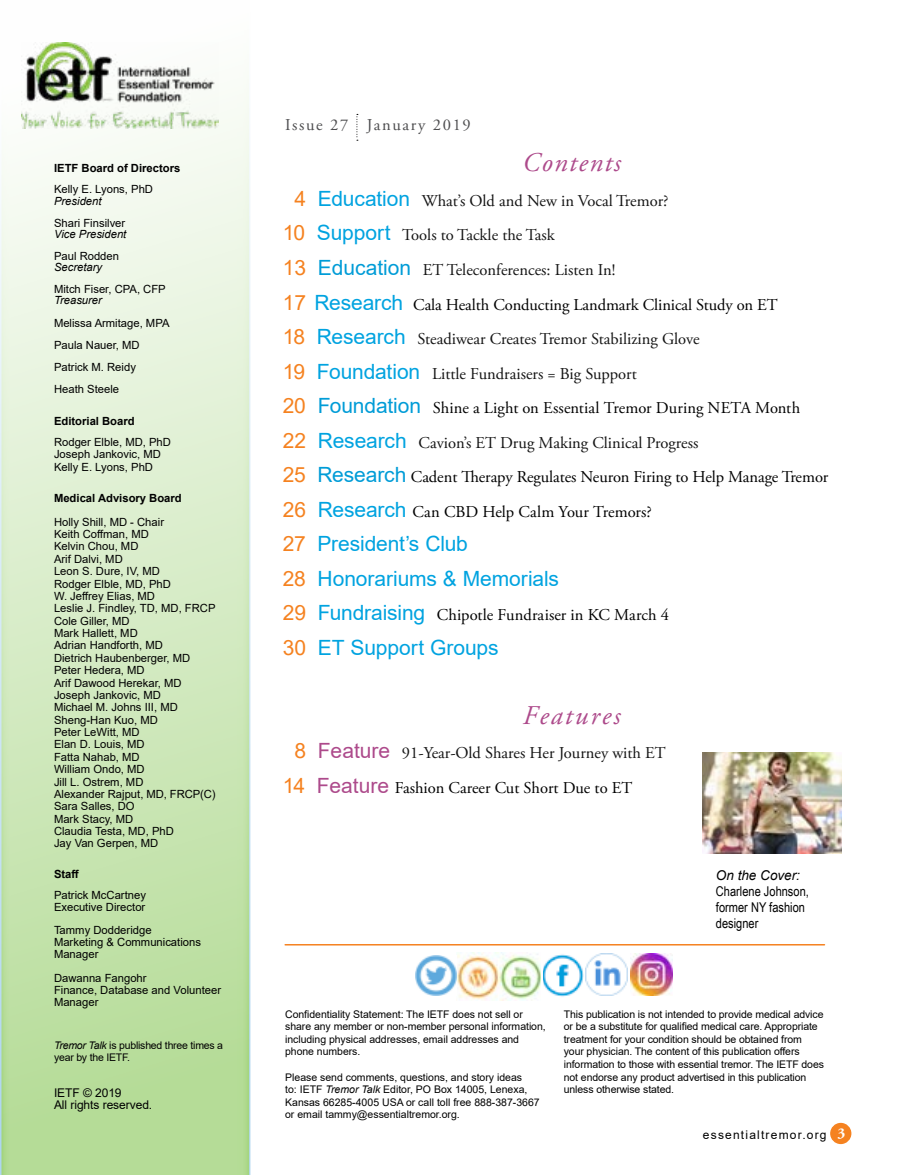
<style>
.page{position:relative;width:905px;height:1175px;background:#fff}
.page>*{position:absolute;margin:0;border:0;box-sizing:border-box;transform-origin:0 0}
.t1{font:italic 27px "Adobe Garamond Pro";letter-spacing:.07em;color:#ad4a8b}
.t2{font:21px/34.5px "Arial";letter-spacing:-.005em;color:#00a3e0}
.t3{font:16.5px/34.5px "Adobe Garamond Pro";color:#141414}
.t4{font:16.5px "Adobe Garamond Pro";letter-spacing:.005em;color:#000}
.t5{font:16.5px "Adobe Garamond Pro";letter-spacing:.1em;color:#4d4d4f}
.t6{font:13.5px/16.2px "Arial Narrow";color:#000}
.t7{font:italic 13.5px "Arial";color:#000}
.t8{font:12px/12.6px "Arial";letter-spacing:-.005em;color:#000}
.t9{font:12px "Arial";letter-spacing:.1em;color:#000}
.t10{font:11.25px/12.3px "Arial";color:#000}
.t11{font:700 11.25px "Arial";color:#000}
.t12{font:italic 11.25px "Arial";color:#000}
.t13{font:10.5px/12.6px "Arial";letter-spacing:-.01em;color:#000}
.s1{font-style:italic}
.s2{font-family:"Arial";font-size:21px;color:#f58220}
.s3{font-family:"Arial";font-size:21px;color:#00a3e0}
.s4{font-family:"Arial";font-size:21px;color:#009cd7}
.s5{color:#000}
.s6{color:#f58220}
.s7{font-family:"Arial";font-size:21px;color:#ad4a8b}
.s8{font-family:"Adobe Garamond Pro";font-weight:700;font-size:15px;color:#fff}
</style>
<div class="page">
<img style="left:456px;top:952px;width:85px;height:48px">
<div style="left:830px;top:1123px;width:20px;height:20px;background:#f58220;border-radius:50%"></div>
<div style="left:830px;top:1122px;width:21px;height:22px;border:2px solid #f58220;border-radius:50%"></div>
<div style="left:0;top:0;width:260px;height:1174px;background:#fff;opacity:.45"></div>
<img style="left:22px;top:42px;width:196px;height:87px">
<hr style="left:285px;top:944px;width:539px;height:1px;background:#f58220">
<svg style="left:356px;top:114px;width:2px;height:27px"></svg>
<img style="left:703px;top:752px;width:138px;height:101px">
<img style="left:543px;top:954px;width:41px;height:43px">
<img style="left:585px;top:953px;width:42px;height:42px">
<img style="left:415px;top:955px;width:41px;height:40px">
<img style="left:630px;top:953px;width:42px;height:42px">
<p class="t11" style="left:54px;top:160px;width:128px">IETF Board of Directors</p>
<p class="t10" style="left:54px;top:183px;width:100px">Kelly E. Lyons, PhD</p>
<p class="t12" style="left:54px;top:193px;width:49px">President</p>
<p class="t10" style="left:54px;top:216px;width:73px">Shari Finsilver</p>
<p class="t12" style="left:54px;top:227px;width:74px">Vice President</p>
<p class="t10" style="left:54px;top:250px;width:67px">Paul Rodden</p>
<p class="t12" style="left:54px;top:260px;width:50px">Secretary</p>
<p class="t10" style="left:54px;top:283px;width:113px">Mitch Fiser, CPA, CFP</p>
<p class="t12" style="left:54px;top:293px;width:49px">Treasurer</p>
<p class="t10" style="left:54px;top:311px;width:117px;line-height:22px">Melissa Armitage, MPA<br>Paula Nauer, MD<br>Patrick M. Reidy<br>Heath Steele</p>
<p class="t11" style="left:54px;top:412px;width:82px">Editorial Board</p>
<p class="t10" style="left:54px;top:435px;width:118px">Rodger Elble, MD, PhD<br>Joseph Jankovic, MD<br>Kelly E. Lyons, PhD</p>
<p class="t11" style="left:54px;top:490px;width:129px">Medical Advisory Board</p>
<p class="t10" style="left:54px;top:515px;width:163px">Holly Shill, MD - Chair<br>Keith Coffman, MD<br>Kelvin Chou, MD<br>Arif Dalvi, MD<br>Leon S. Dure, IV, MD<br>Rodger Elble, MD, PhD<br>W. Jeffrey Elias, MD<br>Leslie J. Findley, TD, MD, FRCP<br>Cole Giller, MD<br>Mark Hallett, MD<br>Adrian Handforth, MD<br>Dietrich Haubenberger, MD<br>Peter Hedera, MD<br>Arif Dawood Herekar, MD<br>Joseph Jankovic, MD<br>Michael M. Johns III, MD<br>Sheng-Han Kuo, MD<br>Peter LeWitt, MD<br>Elan D. Louis, MD<br>Fatta Nahab, MD<br>William Ondo, MD<br>Jill L. Ostrem, MD<br>Alexander Rajput, MD, FRCP(C)<br>Sara Salles, DO<br>Mark Stacy, MD<br>Claudia Testa, MD, PhD<br>Jay Van Gerpen, MD</p>
<p class="t11" style="left:54px;top:865px;width:27px">Staff</p>
<p class="t10" style="left:54px;top:888px;width:93px">Patrick McCartney<br>Executive Director</p>
<p class="t10" style="left:54px;top:923px;width:148px">Tammy Dodderidge<br>Marketing &amp; Communications<br>Manager</p>
<p class="t10" style="left:54px;top:971px;width:168px">Dawanna Fangohr<br>Finance, Database and Volunteer<br>Manager</p>
<p class="t13" style="left:54px;top:1039px;width:171px;line-height:12px"><span class="s1">Tremor Talk</span> is published three times a year by the IETF.</p>
<p class="t8" style="left:54px;top:1086px;width:100px">IETF © 2019<br>All rights reserved.</p>
<h3 class="t5" style="left:285px;top:115px;width:187px">Issue 27 January 2019</h3>
<h1 class="t1" style="left:522px;top:147px;width:100px">Contents</h1>
<p class="t3" style="left:283px;top:184px;width:547px;text-indent:12px"><span class="s2">4</span> <span class="s3">Education</span> What’s Old and New in Vocal Tremor?<br><span class="s2">10</span> <span class="s3">Support</span> Tools to Tackle the Task<br><span class="s2">13</span> <span class="s4">Education</span> ET Teleconferences: Listen In!<br><span class="s2">17</span> <span class="s3">Research</span> <span class="s5">Cala Health Conducting Landmark Clinical Study on ET<br></span><span class="s2">18</span> <span class="s3">Research</span> Steadiwear Creates Tremor Stabilizing Glove<br><span class="s2">19</span> <span class="s3">Foundation</span> Little Fundraisers = Big Support<br><span class="s2">20</span> <span class="s4">Foundation</span> <span class="s5">Shine a Light on Essential Tremor During NETA Month<br></span><span class="s2">22</span> <span class="s3">Research</span> Cavion’s ET Drug Making Clinical Progress<br><span class="s2">25</span> <span class="s4">Research</span> <span class="s5">Cadent Therapy Regulates Neuron Firing to Help Manage Tremor </span><span class="s2">26</span> <span class="s3">Research</span> <span class="s5">Can CBD Help Calm Your Tremors?</span></p>
<h2 class="t2" style="left:283px;top:526px;width:278px"><span class="s6">27</span> President’s Club<br><span class="s6">28</span> Honorariums &amp; Memorials</h2>
<h3 class="t4" style="left:283px;top:605px;width:388px"><span class="s2">29</span> <span class="s3">Fundraising</span> Chipotle Fundraiser in KC March 4</h3>
<h2 class="t2" style="left:283px;top:630px;width:217px"><span class="s6">30</span> ET Support Groups</h2>
<h1 class="t1" style="left:523px;top:699px;width:99px">Features</h1>
<h3 class="t3" style="left:283px;top:736px;width:384px;text-indent:12px"><span class="s2">8</span> <span class="s7">Feature</span> 91-Year-Old Shares Her Journey with ET<br><span class="s2">14</span> <span class="s7">Feature</span> <span class="s5">Fashion Career Cut Short Due to ET</span></h3>
<p class="t7" style="left:716px;top:866px;width:86px">On the Cover:</p>
<p class="t6" style="left:716px;top:882px;width:94px">Charlene Johnson, former NY fashion designer</p>
<p class="t13" style="left:285px;top:1007px;width:262px">Confidentiality Statement: The IETF does not sell or share any member or non-member personal information, including physical addresses, email addresses and phone numbers.</p>
<p class="t13" style="left:285px;top:1070px;width:256px">Please send comments, questions, and story ideas<br>to: IETF <span class="s1">Tremor Talk</span> Editor, PO Box 14005, Lenexa, Kansas 66285-4005 USA or call toll free 888-387-3667 or email tammy@essentialtremor.org.</p>
<p class="t13" style="left:564px;top:1007px;width:262px">This publication is not intended to provide medical advice or be a substitute for qualified medical care. Appropriate treatment for your condition should be obtained from your physician. The content of this publication offers information to those with essential tremor. The IETF does not endorse any product advertised in this publication unless otherwise stated.</p>
<p class="t9" style="left:703px;top:1126px;width:144px">essentialtremor.org <span class="s8">3</span></p>
</div>
